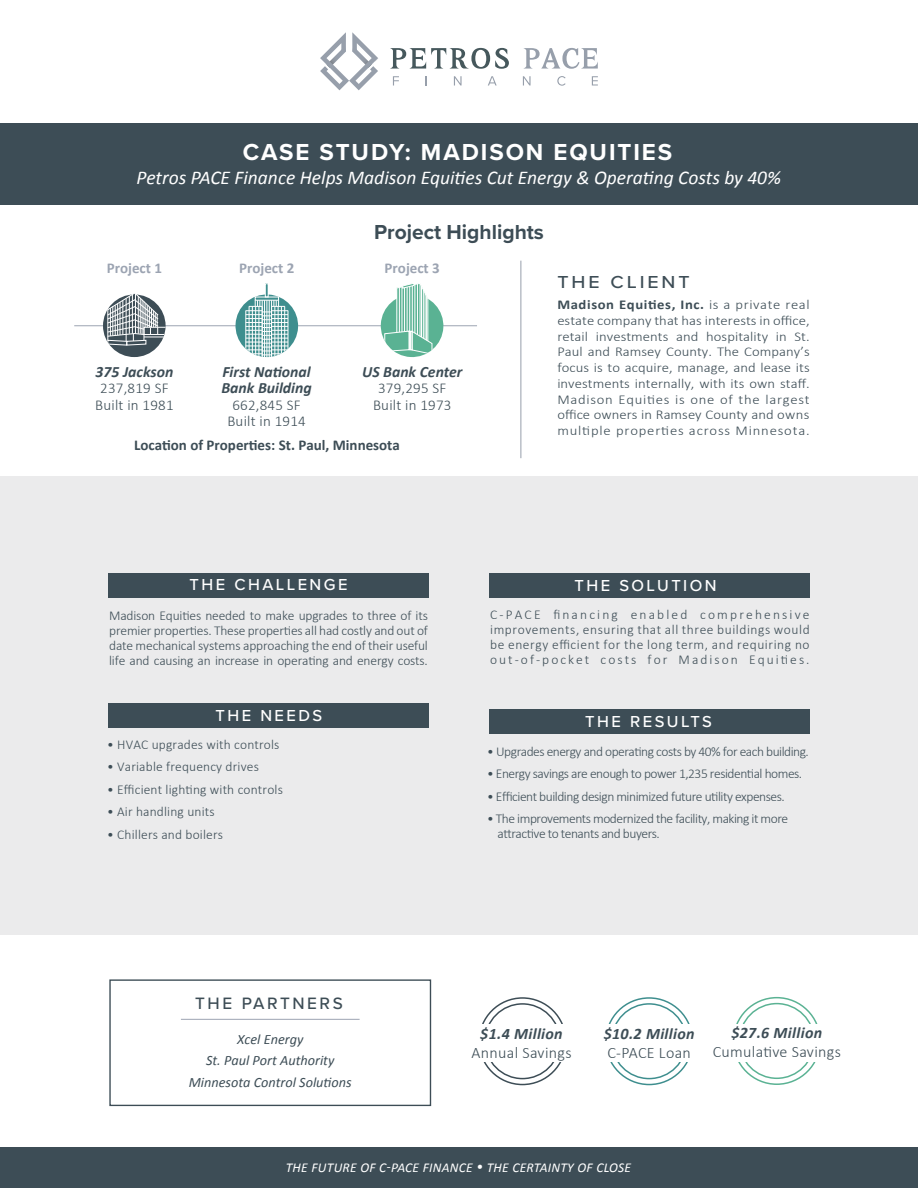
<style>
.page{position:relative;width:918px;height:1188px;background:#fff}
.page>*{position:absolute;margin:0;border:0;box-sizing:border-box;transform-origin:0 0}
.t1{font:700 24px "Proxima Nova";letter-spacing:.08em;color:#fff}
.t2{font:700 21px "Proxima Nova";color:#3d4d56}
.t3{font:italic 19.5px "Calibri";color:#fff}
.t4{font:500 18px "Proxima Nova";letter-spacing:.15em;color:#3d4d56;scale:1.09 1}
.t5{font:500 17.1px "Proxima Nova";letter-spacing:.15em;color:#3d4d56}
.t6{font:500 16.5px "Proxima Nova";letter-spacing:.15em;color:#fff}
.t7{font:300 16.05px "Calibri";letter-spacing:.02em;color:#3d4d56}
.t8{font:italic 700 16.05px "Calibri";letter-spacing:.02em;color:#3d4d56}
.t9{font:italic 700 15.75px/16.5px "Calibri";color:#3d4d56}
.t10{font:300 15px/16.5px "Calibri";letter-spacing:.015em;color:#3d4d56;text-align:center}
.t11{font:700 15px "Calibri";color:#3d4d56}
.t12{font:700 15px "Calibri";color:#9ca4b2}
.t13{font:italic 14.25px/21.3px "Calibri";color:#3d4d56;text-align:center}
.t14{font:300 13.5px/15px "Calibri";letter-spacing:-.01em;color:#3d4d56;text-align:justify}
.t15{font:300 13.5px/15.8px "Calibri";letter-spacing:-.01em;color:#3d4d56;text-align:justify;scale:1.09 1}
.t16{font:300 13.5px/15px "Calibri";letter-spacing:-.035em;color:#3d4d56}
.t17{font:300 13.5px "Calibri";letter-spacing:.01em;color:#3d4d56}
.t18{font:italic 13.5px "Calibri";letter-spacing:.02em;color:#fff}
.s1{font-weight:700}
</style>
<div class="page">
<div style="left:0;top:123px;width:918px;height:82px;background:#3d4d56"></div>
<svg style="left:320px;top:32px;width:58px;height:58px"></svg>
<svg style="left:393px;top:76px;width:6px;height:10px"></svg>
<svg style="left:454px;top:76px;width:8px;height:10px"></svg>
<svg style="left:488px;top:76px;width:9px;height:10px"></svg>
<svg style="left:523px;top:76px;width:8px;height:10px"></svg>
<svg style="left:557px;top:76px;width:9px;height:10px"></svg>
<svg style="left:592px;top:76px;width:6px;height:10px"></svg>
<svg style="left:390px;top:48px;width:119px;height:21px"></svg>
<svg style="left:523px;top:48px;width:75px;height:21px"></svg>
<div style="left:0;top:1147px;width:918px;height:41px;background:#3d4d56"></div>
<div style="left:0;top:476px;width:918px;height:459px;background:#ebebec"></div>
<div style="left:109px;top:703px;width:320px;height:24px;background:#3d4d56"></div>
<div style="left:108px;top:573px;width:321px;height:25px;background:#3d4d56"></div>
<div style="left:489px;top:573px;width:321px;height:25px;background:#3d4d56"></div>
<div style="left:489px;top:709px;width:321px;height:25px;background:#3d4d56"></div>
<hr style="left:521px;top:261px;width:1px;height:197px;background:#979fab">
<hr style="left:74px;top:325px;width:403px;height:1px;background:#9ca4b2">
<div style="left:109px;top:979px;width:322px;height:127px;border:1px solid #3d4d56"></div>
<hr style="left:181px;top:1019px;width:179px;height:1px;background:#9ca4b2">
<div style="left:103px;top:294px;width:63px;height:63px;background:#3d4d56;border-radius:50%"></div>
<svg style="left:107px;top:293px;width:59px;height:53px"></svg>
<svg style="left:235px;top:294px;width:64px;height:64px"></svg>
<div style="left:255px;top:297px;width:24px;height:4px;border:1px solid #fff"></div>
<div style="left:265px;top:283px;width:3px;height:14px;border:1px solid #fff"></div>
<svg style="left:380px;top:284px;width:64px;height:74px"></svg>
<h1 class="t1" style="left:243px;top:134px;width:431px">CASE STUDY: MADISON EQUITIES</h1>
<h3 class="t3" style="left:137px;top:164px;width:646px">Petros PACE Finance Helps Madison Equities Cut Energy &amp; Operating Costs by 40%</h3>
<p class="t12" style="left:107px;top:258px;width:57px">Project 1</p>
<p class="t9" style="left:96px;top:363px;width:79px">375 Jackson</p>
<p class="t10" style="left:95px;top:380px;width:80px">237,819 SF<br>Built in 1981</p>
<p class="t12" style="left:239px;top:258px;width:57px">Project 2</p>
<p class="t9" style="left:221px;top:363px;width:92px">First National<br>Bank Building</p>
<p class="t10" style="left:227px;top:396px;width:80px">662,845 SF<br>Built in 1914</p>
<h2 class="t2" style="left:374px;top:216px;width:171px">Project Highlights</h2>
<p class="t12" style="left:385px;top:258px;width:57px">Project 3</p>
<p class="t9" style="left:362px;top:363px;width:102px">US Bank Center</p>
<p class="t10" style="left:373px;top:380px;width:80px">379,295 SF<br>Built in 1973</p>
<p class="t11" style="left:134px;top:434px;width:267px">Location of Properties: St. Paul, Minnesota</p>
<h3 class="t4" style="left:557px;top:268px;width:123px">THE CLIENT</h3>
<p class="t15" style="left:557px;top:297px;width:233px"><span class="s1">Madison Equities, Inc.</span> is a private real estate company that has interests in office, retail investments and hospitality in St.<br>Paul and Ramsey County. The Company’s focus is to acquire, manage, and lease its investments internally, with its own staff.<br>Madison Equities is one of the largest office owners in Ramsey County and owns multiple properties across Minnesota.</p>
<p class="t6" style="left:189px;top:572px;width:160px">THE CHALLENGE</p>
<p class="t6" style="left:574px;top:573px;width:144px">THE SOLUTION</p>
<p class="t14" style="left:490px;top:607px;width:321px">C-PACE financing enabled comprehensive improvements, ensuring that all three buildings would be energy efficient for the long term, and requiring no out-of-pocket costs for Madison Equities.</p>
<p class="t14" style="left:109px;top:608px;width:320px">Madison Equities needed to make upgrades to three of its premier properties. These properties all had costly and out of date mechanical systems approaching the end of their useful life and causing an increase in operating and energy costs.</p>
<p class="t6" style="left:215px;top:703px;width:108px">THE NEEDS</p>
<p class="t17" style="left:107px;top:736px;width:174px">• HVAC upgrades with controls</p>
<p class="t17" style="left:107px;top:758px;width:153px">• Variable frequency drives</p>
<p class="t17" style="left:107px;top:781px;width:177px">• Efficient lighting with controls</p>
<p class="t17" style="left:107px;top:803px;width:109px">• Air handling units</p>
<p class="t17" style="left:107px;top:826px;width:117px">• Chillers and boilers</p>
<p class="t5" style="left:195px;top:990px;width:149px">THE PARTNERS</p>
<p class="t13" style="left:189px;top:1028px;width:165px">Xcel Energy<br>St. Paul Port Authority<br>Minnesota Control Solutions</p>
<p class="t6" style="left:585px;top:709px;width:128px">THE RESULTS</p>
<p class="t16" style="left:487px;top:744px;width:323px">• Upgrades energy and operating costs by 40% for each building.</p>
<p class="t16" style="left:487px;top:766px;width:317px">• Energy savings are enough to power 1,235 residential homes.</p>
<p class="t16" style="left:487px;top:789px;width:299px">• Efficient building design minimized future utility expenses.</p>
<p class="t16" style="left:498px;top:811px;width:292px;text-indent:-11px">• The improvements modernized the facility, making it more attractive to tenants and buyers.</p>
<p class="t8" style="left:480px;top:1022px;width:84px">$1.4 Million</p>
<p class="t7" style="left:472px;top:1042px;width:102px">Annual Savings</p>
<p class="t8" style="left:604px;top:1022px;width:92px">$10.2 Million</p>
<p class="t7" style="left:607px;top:1042px;width:85px">C-PACE Loan</p>
<p class="t8" style="left:731px;top:1022px;width:92px">$27.6 Million</p>
<p class="t7" style="left:713px;top:1042px;width:130px">Cumulative Savings</p>
<p class="t18" style="left:286px;top:1158px;width:347px">THE FUTURE OF C-PACE FINANCE • THE CERTAINTY OF CLOSE</p>
</div>
